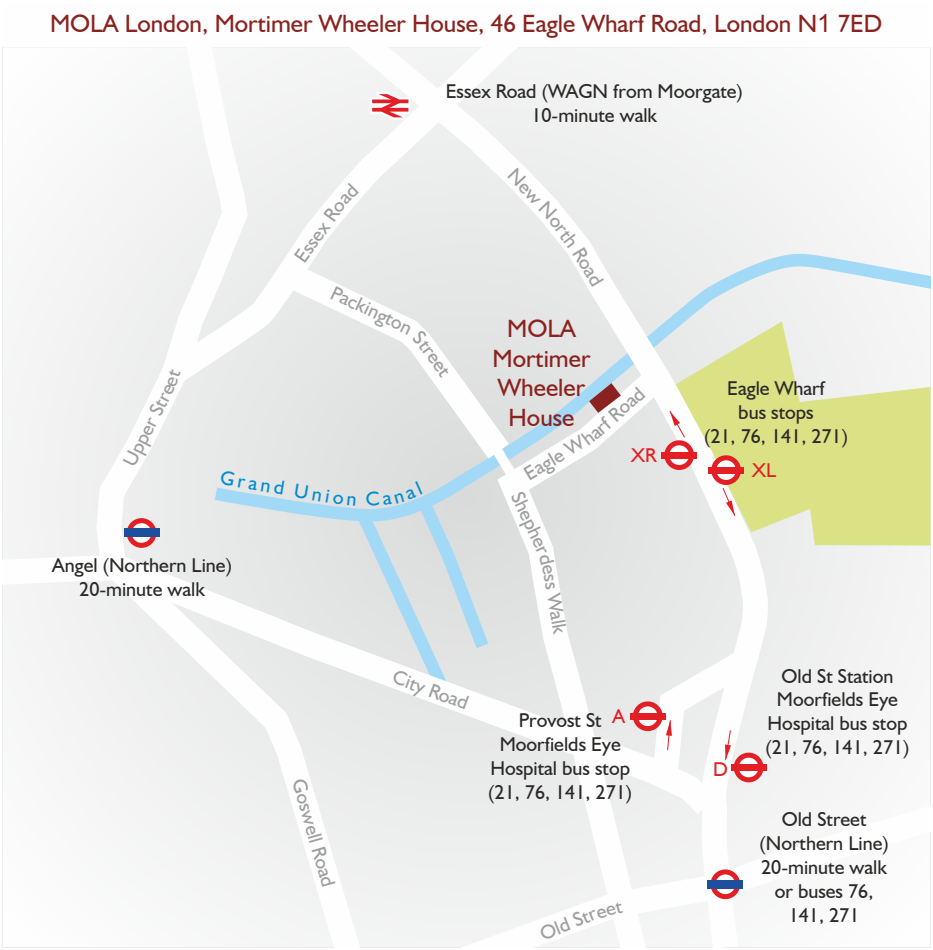
<style>
.page{position:relative;width:933px;height:950px;background:#fff}
.page>*{position:absolute;margin:0;border:0;box-sizing:border-box;transform-origin:0 0}
.t1{font:25px/29.8px "Humanist 521 BT";color:#8a231f;text-align:center}
.t2{font:20px/23.8px "Humanist 521 BT";color:#2b2a29;text-align:center}
.t3{font:20px "Humanist 521 BT";color:#9d9e9e}
.t4{font:20px "Humanist 521 BT";color:#008dd2}
.t5{font:20px "Humanist 521 BT";color:#e31e24}
.s1{font-family:"Arial"}
</style>
<div class="page">
<div style="left:2px;top:47px;width:928px;height:900px;background:#f4f4f4"></div>
<svg style="left:784px;top:253px;width:146px;height:36px"></svg>
<svg style="left:784px;top:331px;width:146px;height:214px;fill:#dbe285"></svg>
<svg style="left:538px;top:209px;width:246px;height:411px"></svg>
<svg style="left:127px;top:193px;width:411px;height:337px"></svg>
<svg style="left:142px;top:193px;width:118px;height:214px"></svg>
<div style="left:380px;top:535px;width:361px;height:267px;background:#e8e9e9"></div>
<svg style="left:127px;top:530px;width:253px;height:260px"></svg>
<svg style="left:481px;top:347px;width:206px;height:455px"></svg>
<svg style="left:265px;top:245px;width:268px;height:241px"></svg>
<svg style="left:372px;top:94px;width:37px;height:24px"></svg>
<svg style="left:664px;top:440px;width:29px;height:30px"></svg>
<div style="left:661px;top:452px;width:35px;height:6px;background:#e31e24"></div>
<svg style="left:711px;top:455px;width:29px;height:30px"></svg>
<div style="left:708px;top:467px;width:35px;height:6px;background:#e31e24"></div>
<svg style="left:669px;top:410px;width:16px;height:28px"></svg>
<svg style="left:722px;top:487px;width:13px;height:29px"></svg>
<svg style="left:632px;top:701px;width:30px;height:30px"></svg>
<div style="left:629px;top:713px;width:36px;height:6px;background:#e31e24"></div>
<svg style="left:637px;top:627px;width:130px;height:175px"></svg>
<svg style="left:589px;top:383px;width:31px;height:30px"></svg>
<svg style="left:710px;top:869px;width:30px;height:30px"></svg>
<div style="left:707px;top:879px;width:35px;height:9px;background:#1e4f9c"></div>
<svg style="left:127px;top:518px;width:29px;height:30px"></svg>
<div style="left:124px;top:528px;width:35px;height:9px;background:#1e4f9c"></div>
<svg style="left:412px;top:329px;width:15px;height:16px"></svg>
<svg style="left:340px;top:193px;width:19px;height:12px"></svg>
<svg style="left:580px;top:427px;width:23px;height:18px"></svg>
<svg style="left:538px;top:553px;width:16px;height:22px"></svg>
<svg style="left:167px;top:369px;width:14px;height:18px"></svg>
<svg style="left:332px;top:436px;width:194px;height:274px"></svg>
<p class="t1" style="left:50px;top:11px;width:833px">MOLA London, Mortimer Wheeler House, 46 Eagle Wharf Road, London N<span class="s1">1</span> 7ED</p>
<p class="t2" style="left:445px;top:81px;width:298px">Essex Road (WAGN from Moorgate)<br>10-minute walk</p>
<p class="t3" style="left:292px;top:254px;width:73px;rotate:-54deg">xessE oR</p>
<p class="t3" style="left:335px;top:284px;width:89px;rotate:25deg">Packington</p>
<p class="t3" style="left:121px;top:461px;width:92px;rotate:-63deg">U repp er tS</p>
<p class="t4" style="left:222px;top:469px;width:112px;rotate:9deg">Grand Uni</p>
<p class="t2" style="left:52px;top:554px;width:181px">Angel (Northern Line)<br>20-minute walk</p>
<p class="t3" style="left:306px;top:777px;width:113px;rotate:74deg">Goswell Road</p>
<p class="t3" style="left:430px;top:337px;width:41px;rotate:54deg">treet</p>
<p class="t3" style="left:396px;top:668px;width:81px;rotate:20deg">City Road</p>
<p class="t3" style="left:517px;top:166px;width:62px;rotate:47deg">New N</p>
<p class="t3" style="left:560px;top:212px;width:36px;rotate:53deg">orth</p>
<p class="t3" style="left:584px;top:245px;width:42px;rotate:59deg">Road</p>
<p class="t1" style="left:492px;top:315px;width:99px">MOLA<br>Mortimer<br>Wheeler<br>House</p>
<p class="t3" style="left:592px;top:423px;width:60px;rotate:-42deg">daoRf r</p>
<p class="t3" style="left:521px;top:467px;width:68px;rotate:-31deg">Eagle W</p>
<p class="t3" style="left:524px;top:489px;width:68px;rotate:65deg">Shepher</p>
<p class="t3" style="left:558px;top:572px;width:62px;rotate:80deg">ss Walk</p>
<p class="t5" style="left:630px;top:446px;width:27px">XR</p>
<p class="t2" style="left:518px;top:710px;width:108px">Provost St <sup>A</sup></p>
<p class="t2" style="left:499px;top:734px;width:122px">Moorfields Eye</p>
<p class="t2" style="left:490px;top:757px;width:141px">Hospital bus stop</p>
<p class="t2" style="left:488px;top:781px;width:145px">(21, 76, 141, 271)</p>
<p class="t3" style="left:537px;top:926px;width:60px;rotate:-22deg">Old Str</p>
<p class="t2" style="left:704px;top:377px;width:145px">Eagle Wharf<br>bus stops<br>(21, 76, 141, 271)</p>
<p class="t5" style="left:751px;top:461px;width:26px">XL</p>
<p class="t5" style="left:712px;top:760px;width:16px">D</p>
<p class="t2" style="left:765px;top:665px;width:145px">Old St Station<br>Moorfields Eye<br>Hospital bus stop (21, 76, 141, 271)</p>
<p class="t2" style="left:759px;top:809px;width:131px">Old Street (Northern Line)<br>20-minute walk or buses 76,<br>141, 271</p>
</div>
